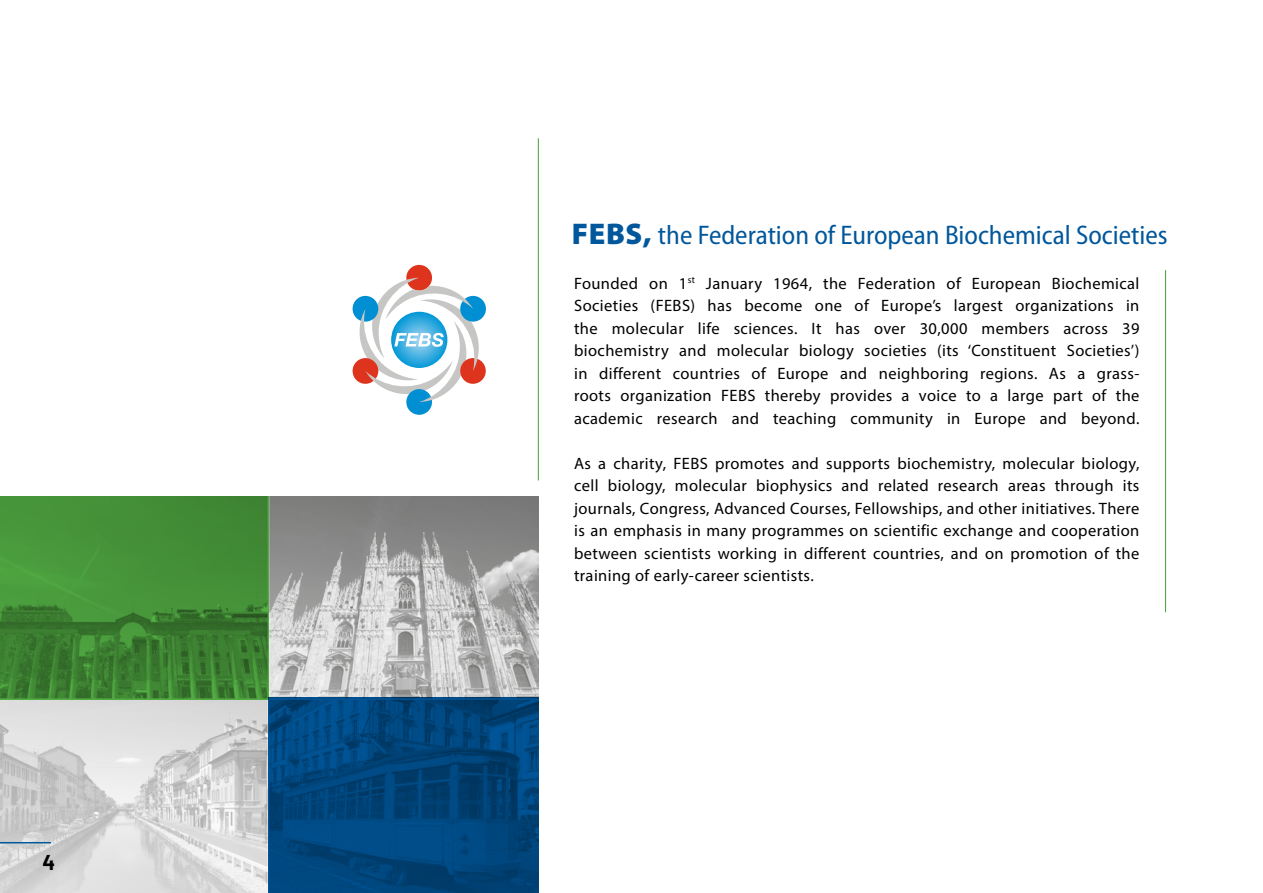
<style>
.page{position:relative;width:1263px;height:893px;background:#fff}
.page>*{position:absolute;margin:0;border:0;box-sizing:border-box;transform-origin:0 0}
.t1{font:semi-condensed 27px "Myriad Pro";color:#00579b}
.t2{font:700 21px "Barlow";color:#000}
.t3{font:16.5px/22.5px "Myriad Variable Concept";letter-spacing:.025em;color:#000;text-align:justify}
.s1{font-weight:900;font-stretch:normal;font-size:30px}
</style>
<div class="page">
<hr style="left:538px;top:139px;width:1px;height:341px;background:#3fa535">
<img style="left:0;top:496px;width:538px;height:397px">
<svg style="left:0;top:496px;width:269px;height:204px;background:#418935"></svg>
<svg style="left:268px;top:697px;width:270px;height:196px;background:#00457b"></svg>
<hr style="left:1165px;top:270px;width:1px;height:342px;background:#3fa535">
<hr style="left:0;top:842px;width:51px;height:1px;background:#00579b">
<div style="left:406px;top:265px;width:26px;height:26px;background:#de331d;border-radius:50%"></div>
<div style="left:406px;top:389px;width:26px;height:26px;background:#008fd3;border-radius:50%"></div>
<svg style="left:353px;top:278px;width:132px;height:124px"></svg>
<p class="t2" style="left:42px;top:850px;width:14px">4</p>
<h1 class="t1" style="left:572px;top:220px;width:597px"><span class="s1">FEBS,</span> the Federation of European Biochemical Societies</h1>
<p class="t3" style="left:574px;top:272px;width:567px">Founded on 1<sup>st</sup> January 1964, the Federation of European Biochemical Societies (FEBS) has become one of Europe’s largest organizations in the molecular life sciences. It has over 30,000 members across 39 biochemistry and molecular biology societies (its ‘Constituent Societies’) in different countries of Europe and neighboring regions. As a grass&shy;roots organization FEBS thereby provides a voice to a large part of the academic research and teaching community in Europe and beyond.</p>
<p class="t3" style="left:574px;top:452px;width:567px">As a charity, FEBS promotes and supports biochemistry, molecular biology, cell biology, molecular biophysics and related research areas through its journals, Congress, Advanced Courses, Fellowships, and other initiatives. There is an emphasis in many programmes on scientific exchange and cooperation between scientists working in different countries, and on promotion of the training of early-career scientists.</p>
</div>
